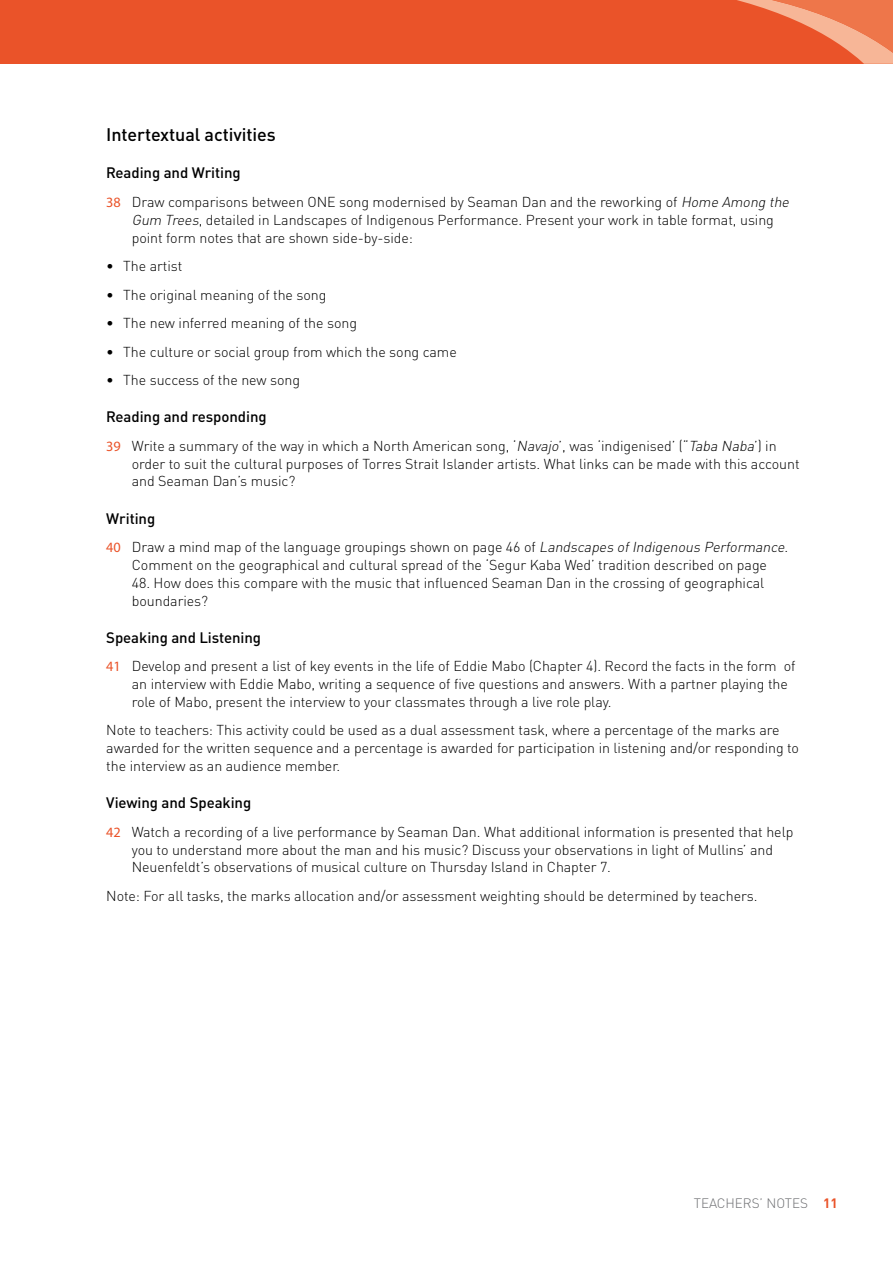
<style>
.page{position:relative;width:893px;height:1263px;background:#fff}
.page>*{position:absolute;margin:0;border:0;box-sizing:border-box;transform-origin:0 0}
.t1{font:500 18px "DINOT";letter-spacing:-.005em;color:#000}
.t2{font:500 15px "DINOT";letter-spacing:-.005em;color:#000}
.t3{font:300 14.25px/17.9px "DIN";letter-spacing:-.005em;color:#000}
.t4{font:300 13.5px "DIN";color:#6d6e71}
.s1{font-family:"Myriad Pro";font-weight:400;color:#ea5329}
.s2{font-style:italic}
.s3{font-family:"FFDIN";font-weight:700;color:#ea5329}
</style>
<div class="page">
<div style="left:0;top:0;width:889px;height:64px;background:#ea5329"></div>
<svg style="left:737px;top:0;width:156px;height:64px"></svg>
<p class="t1" style="left:106px;top:123px;width:171px">Intertextual activities</p>
<p class="t2" style="left:106px;top:163px;width:136px">Reading and Writing</p>
<p class="t3" style="left:106px;top:193px;width:211px"><span class="s1">38</span> D raw comparisons between ONE</p>
<p class="t3" style="left:132px;top:193px;width:662px;text-indent:207px">song modernised by Seaman Dan and the reworking of <span class="s2">Home Among the<br>Gum Trees</span>, detailed in Landscapes of I ndigenous Performance. Present your work in table format, using point form notes that are shown side-by-side:</p>
<p class="t3" style="left:106px;top:257px;width:78px">• The artist</p>
<p class="t3" style="left:106px;top:285px;width:222px">• The original meaning of the song</p>
<p class="t3" style="left:106px;top:314px;width:252px">• The new inferred meaning of the song</p>
<p class="t3" style="left:106px;top:342px;width:352px">• The culture or social group from which the song came</p>
<p class="t3" style="left:106px;top:371px;width:195px">• The success of the new song</p>
<p class="t2" style="left:106px;top:407px;width:162px">Reading and responding</p>
<p class="t3" style="left:132px;top:436px;width:669px;text-indent:-26px"><span class="s1">39</span> Write a summary of the way in which a N orth American song, ‘<span class="s2">Navajo</span>’, was ‘indigenised’ (“<span class="s2">Taba Naba</span>’) in order to suit the cultural purposes of Torres Strait Islander artists. What links can be made with this account and Seaman Dan’s music?</p>
<p class="t2" style="left:106px;top:508px;width:51px">Writing</p>
<p class="t3" style="left:106px;top:538px;width:684px;text-align:center"><span class="s1">40</span> D raw a mind map of the language groupings shown on page 46 of <span class="s2">Landscapes ofIndigenous Performance</span>.<br>Comment on the geographical and cultural spread of the ‘Segur Kaba Wed’ tradition described on page</p>
<p class="t3" style="left:132px;top:573px;width:634px">48. How does this compare with the music that influenced Seaman Dan in the crossing of geographical boundaries?</p>
<p class="t2" style="left:106px;top:628px;width:156px">Speaking and Listening</p>
<p class="t3" style="left:132px;top:657px;width:665px;text-indent:-26px"><span class="s1">41</span> Develop and present a list of key events in the life of Eddie Mabo (C hapter 4). Record the facts in the form of an interview with Eddie Mabo, writing a sequence of five questions and answers. With a partner playing the role of Mabo, present the interview to your classmates through a live role play.</p>
<p class="t3" style="left:106px;top:721px;width:694px">N ote to teachers: This activity could be used as a dual assessment task, where a percentage of the marks are awarded for the written sequence and a percentage is awarded for participation in listening and/or responding to the interview as an audience member.</p>
<p class="t2" style="left:106px;top:793px;width:146px">Viewing and Speaking</p>
<p class="t3" style="left:132px;top:822px;width:663px;text-indent:-26px"><span class="s1">42</span> Watch a recording of a live performance by Seaman Dan. What additional information is presented that help you to understand more about the man and his music? Discuss your observations in light of Mullins’ and<br>N euenfeldt’s observations of musical culture on Thursday Island in Chapter 7.</p>
<p class="t3" style="left:106px;top:887px;width:653px">N ote: For all tasks, the marks allocation and/or assessment weighting should be determined by teachers.</p>
<p class="t4" style="left:694px;top:1194px;width:145px">Teachers’ notes <span class="s3">11</span></p>
</div>
